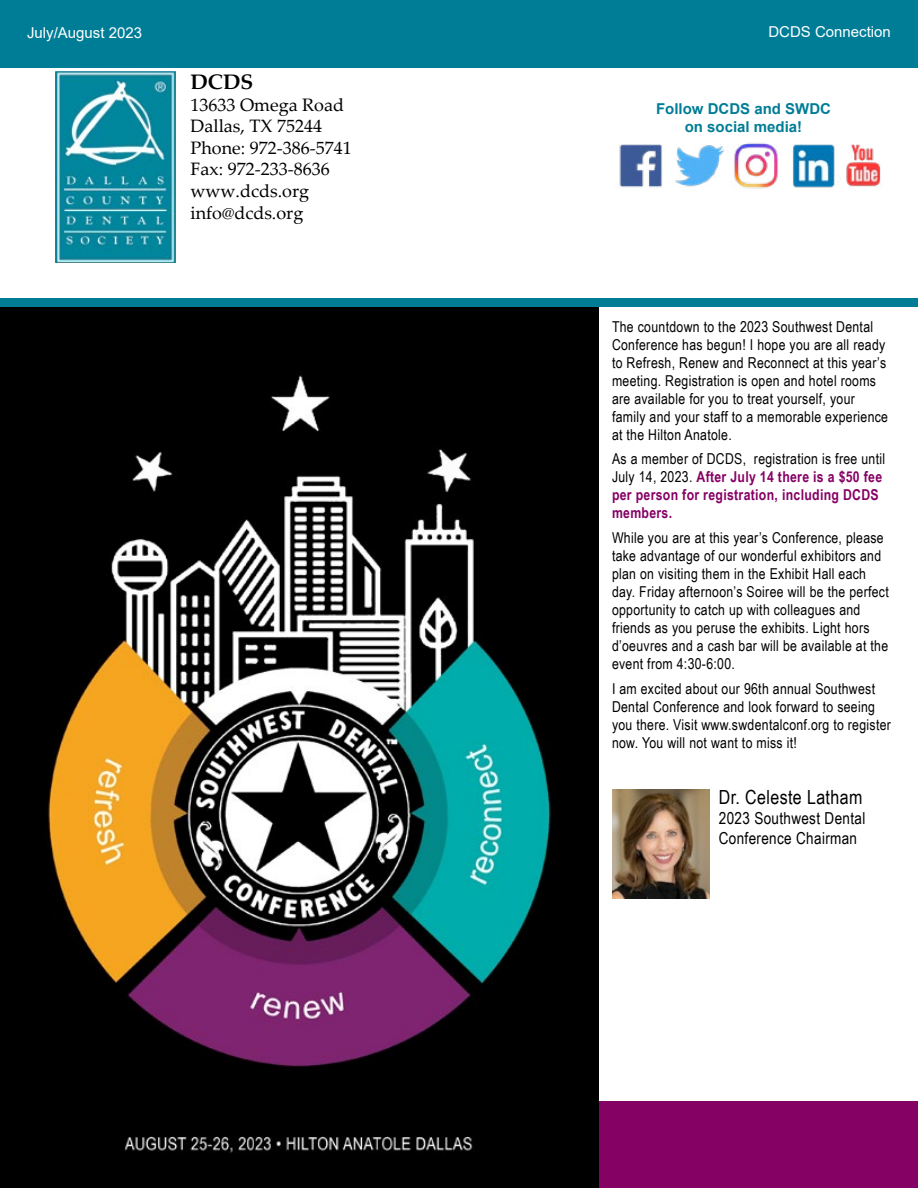
<style>
.page{position:relative;width:918px;height:1188px;background:#fff}
.page>*{position:absolute;margin:0;border:0;box-sizing:border-box;transform-origin:0 0}
.t1{font:700 21px "Palatino Linotype";color:#000}
.t2{font:19.5px "Arial Narrow";letter-spacing:.02em;color:#000}
.t3{font:18px/21.6px "Palatino Linotype";color:#000}
.t4{font:16.5px/19.8px "Arial Narrow";letter-spacing:.02em;color:#000}
.t5{font:15px/18px "Arial Narrow";letter-spacing:.02em;color:#000}
.t6{font:700 15px/18px "Arial Narrow";letter-spacing:.02em;color:#860164}
.t7{font:700 15px/18px "Arial";color:#007d96;text-align:center}
.t8{font:15px "Arial";color:#fff}
.s1{font-weight:400;color:#000}
</style>
<div class="page">
<div style="left:0;top:0;width:918px;height:60px;background:#007d96"></div>
<div style="left:0;top:51px;width:918px;height:17px;background:#007d96"></div>
<div style="left:0;top:1102px;width:918px;height:86px;background:#860164"></div>
<img style="left:56px;top:72px;width:119px;height:190px">
<div style="left:0;top:298px;width:918px;height:9px;background:#007d96"></div>
<img style="left:619px;top:143px;width:262px;height:46px">
<img style="left:0;top:308px;width:598px;height:880px">
<img style="left:612px;top:790px;width:97px;height:109px">
<p class="t8" style="left:27px;top:22px;width:117px">July/August 2023</p>
<p class="t8" style="left:768px;top:22px;width:124px">DCDS Connection</p>
<h1 class="t1" style="left:191px;top:67px;width:64px">DCDS</h1>
<p class="t3" style="left:191px;top:93px;width:163px">13633 Omega Road<br>Dallas, TX 75244<br>Phone: 972-386-5741<br>Fax: 972-233-8636 www.dcds.org info@dcds.org</p>
<p class="t7" style="left:656px;top:99px;width:177px">Follow DCDS and SWDC on social media!</p>
<p class="t5" style="left:612px;top:317px;width:278px">The countdown to the 2023 Southwest Dental Conference has begun! I hope you are all ready to Refresh, Renew and Reconnect at this year’s meeting. Registration is open and hotel rooms are available for you to treat yourself, your family and your staff to a memorable experience at the Hilton Anatole.</p>
<p class="t6" style="left:612px;top:449px;width:275px"><span class="s1">As a member of DCDS, registration is free until July 14, 2023.</span> After July 14 there is a $50 fee per person for registration, including DCDS members.</p>
<p class="t5" style="left:612px;top:528px;width:278px">While you are at this year’s Conference, please take advantage of our wonderful exhibitors and plan on visiting them in the Exhibit Hall each day. Friday afternoon’s Soiree will be the perfect opportunity to catch up with colleagues and friends as you peruse the exhibits. Light hors d’oeuvres and a cash bar will be available at the event from 4:30-6:00.</p>
<p class="t5" style="left:612px;top:679px;width:280px">I am excited about our 96th annual Southwest Dental Conference and look forward to seeing you there. Visit www.swdentalconf.org to register now. You will not want to miss it!</p>
<h2 class="t2" style="left:719px;top:783px;width:145px">Dr. Celeste Latham</h2>
<p class="t4" style="left:719px;top:807px;width:148px">2023 Southwest Dental<br>Conference Chairman</p>
</div>
